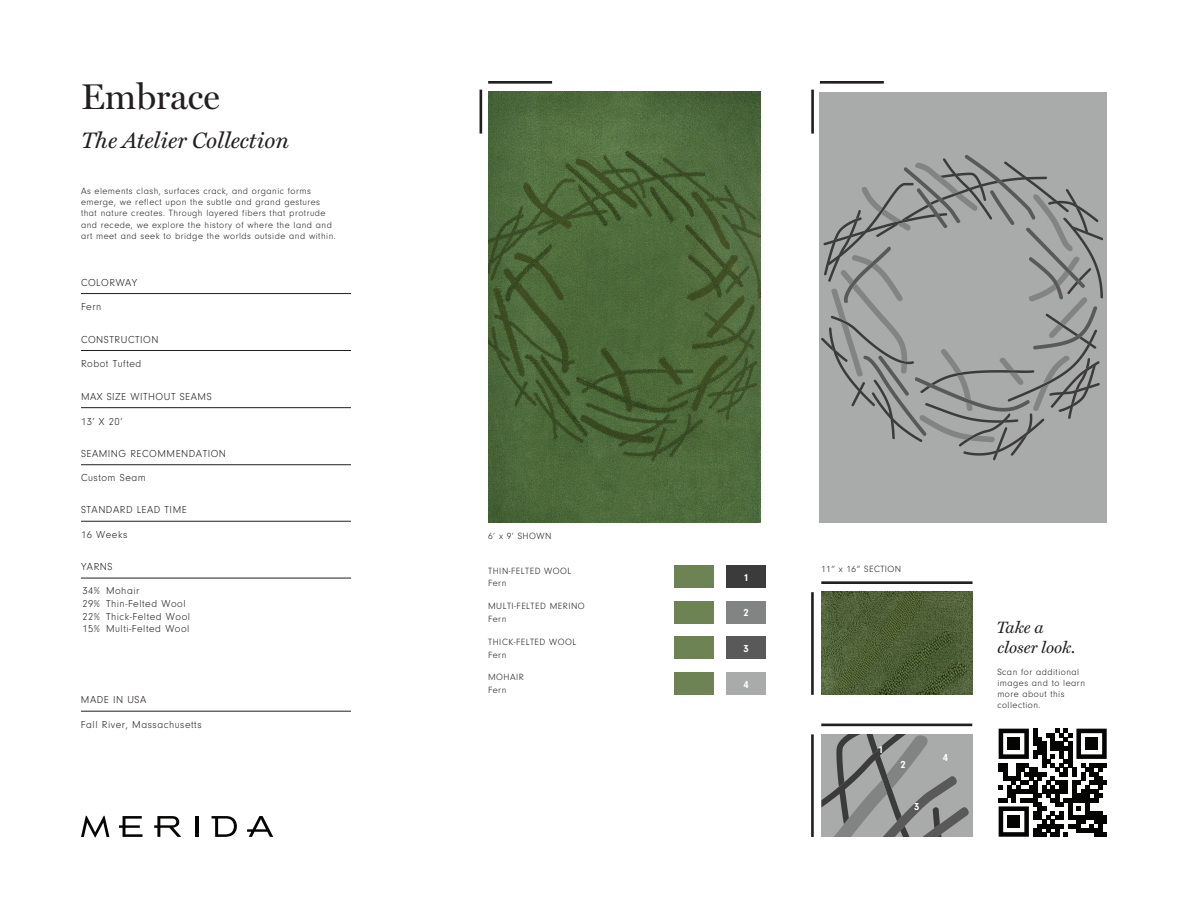
<style>
.page{position:relative;width:1188px;height:918px;background:#fff}
.page>*{position:absolute;margin:0;border:0;box-sizing:border-box;transform-origin:0 0}
.t1{font:36px "Miller Display";color:#231f20}
.t2{font:italic 22.5px "Miller Text";color:#231f20}
.t3{font:italic 16.5px "Miller Text";color:#231f20}
.t4{font:300 10.5px/12.6px "Neuzeit Gro";letter-spacing:.05em;color:#231f20;text-align:justify}
.t5{font:700 10.5px "Neuzeit Gro";color:#fff}
.t6{font:300 9.3px/11.2px "Neuzeit Gro";letter-spacing:.05em;color:#231f20}
</style>
<div class="page">
<hr style="left:821px;top:581px;width:152px;height:3px;background:#231f20">
<hr style="left:821px;top:724px;width:151px;height:2px;background:#231f20">
<hr style="left:488px;top:81px;width:64px;height:3px;background:#231f20">
<hr style="left:820px;top:81px;width:64px;height:3px;background:#231f20">
<hr style="left:811px;top:592px;width:3px;height:103px;background:#231f20">
<hr style="left:811px;top:734px;width:3px;height:103px;background:#231f20">
<hr style="left:480px;top:90px;width:2px;height:44px;background:#231f20">
<hr style="left:811px;top:90px;width:3px;height:44px;background:#231f20">
<svg style="left:119px;top:816px;width:24px;height:21px"></svg>
<svg style="left:154px;top:816px;width:27px;height:21px"></svg>
<hr style="left:196px;top:816px;width:3px;height:21px;background:#040503">
<svg style="left:212px;top:816px;width:25px;height:21px"></svg>
<svg style="left:247px;top:816px;width:26px;height:21px"></svg>
<svg style="left:81px;top:816px;width:28px;height:22px"></svg>
<hr style="left:81px;top:293px;width:270px;height:1px;background:#231f20">
<hr style="left:81px;top:350px;width:270px;height:1px;background:#231f20">
<hr style="left:81px;top:407px;width:270px;height:1px;background:#231f20">
<hr style="left:81px;top:464px;width:270px;height:1px;background:#231f20">
<hr style="left:81px;top:521px;width:270px;height:1px;background:#231f20">
<hr style="left:81px;top:711px;width:270px;height:1px;background:#231f20">
<hr style="left:81px;top:578px;width:270px;height:1px;background:#231f20">
<img style="left:821px;top:592px;width:152px;height:102px">
<img style="left:488px;top:91px;width:272px;height:431px">
<svg style="left:821px;top:734px;width:149px;height:103px;background:#919292"></svg>
<div style="left:726px;top:565px;width:40px;height:23px;background:#3a3b3a"></div>
<div style="left:726px;top:601px;width:40px;height:23px;background:#828383"></div>
<div style="left:726px;top:636px;width:40px;height:23px;background:#595959"></div>
<div style="left:726px;top:672px;width:40px;height:23px;background:#a9aaaa"></div>
<div style="left:674px;top:565px;width:40px;height:23px;background:#6e8354"></div>
<div style="left:674px;top:601px;width:40px;height:23px;background:#6e8354"></div>
<div style="left:674px;top:636px;width:40px;height:23px;background:#6e8354"></div>
<div style="left:674px;top:672px;width:40px;height:23px;background:#6e8354"></div>
<div style="left:820px;top:92px;width:287px;height:430px;background:#a9aaaa"></div>
<svg style="left:821px;top:155px;width:282px;height:306px"></svg>
<svg style="left:999px;top:729px;width:108px;height:108px"></svg>
<div style="left:1007px;top:737px;width:13px;height:13px;background:#040503"></div>
<div style="left:1085px;top:737px;width:13px;height:13px;background:#040503"></div>
<div style="left:1007px;top:815px;width:13px;height:13px;background:#040503"></div>
<h1 class="t1" style="left:81px;top:75px;width:141px">Embrace</h1>
<h2 class="t2" style="left:81px;top:122px;width:210px">The Atelier Collection</h2>
<p class="t6" style="left:81px;top:185px;width:256px">As elements clash, surfaces crack, and organic forms emerge, we reflect upon the subtle and grand gestures that nature creates. Through layered fibers that protrude and recede, we explore the history of where the land and art meet and seek to bridge the worlds outside and within.</p>
<p class="t4" style="left:81px;top:276px;width:58px">COLORWAY</p>
<p class="t4" style="left:81px;top:300px;width:22px">Fern</p>
<p class="t4" style="left:81px;top:333px;width:79px">CONSTRUCTION</p>
<p class="t4" style="left:81px;top:357px;width:62px">Robot Tufted</p>
<p class="t4" style="left:81px;top:390px;width:132px">MAX SIZE WITHOUT SEAMS</p>
<p class="t4" style="left:81px;top:415px;width:43px">13’ X 20’</p>
<p class="t4" style="left:81px;top:447px;width:147px">SEAMING RECOMMENDATION</p>
<p class="t4" style="left:81px;top:472px;width:66px">Custom Seam</p>
<p class="t4" style="left:81px;top:504px;width:107px">STANDARD LEAD TIME</p>
<p class="t4" style="left:81px;top:528px;width:48px">16 Weeks</p>
<p class="t4" style="left:81px;top:561px;width:33px">YARNS</p>
<p class="t4" style="left:82px;top:585px;width:19px">34% 29% 22% 15%</p>
<p class="t4" style="left:106px;top:585px;width:86px;text-align:left">Mohair<br>Thin-Felted Wool<br>Thick-Felted Wool<br>Multi-Felted Wool</p>
<p class="t4" style="left:81px;top:694px;width:67px">MADE IN USA</p>
<p class="t4" style="left:81px;top:718px;width:122px">Fall River, Massachusetts</p>
<p class="t6" style="left:488px;top:531px;width:65px">6’ x 9’ SHOWN</p>
<p class="t6" style="left:488px;top:565px;width:85px;line-height:12.8px">THIN-FELTED WOOL<br>Fern</p>
<p class="t6" style="left:488px;top:600px;width:98px;line-height:12.8px">MULTI-FELTED MERINO<br>Fern</p>
<p class="t6" style="left:488px;top:636px;width:90px;line-height:12.8px">THICK-FELTED WOOL<br>Fern</p>
<p class="t6" style="left:488px;top:671px;width:37px;line-height:12.8px">MOHAIR<br>Fern</p>
<p class="t5" style="left:743px;top:572px;width:7px">1</p>
<p class="t5" style="left:743px;top:607px;width:7px">2</p>
<p class="t5" style="left:743px;top:643px;width:7px">3</p>
<p class="t5" style="left:743px;top:678px;width:7px">4</p>
<p class="t6" style="left:821px;top:564px;width:82px">11” x 16” SECTION</p>
<p class="t5" style="left:878px;top:744px;width:7px">1</p>
<p class="t5" style="left:901px;top:759px;width:7px">2</p>
<p class="t5" style="left:914px;top:800px;width:7px">3</p>
<p class="t5" style="left:943px;top:752px;width:7px">4</p>
<h3 class="t3" style="left:997px;top:614px;width:48px">Take a</h3>
<h3 class="t3" style="left:997px;top:634px;width:80px">closer look.</h3>
<p class="t6" style="left:997px;top:666px;width:89px">Scan for additional images and to learn more about this collection.</p>
</div>
